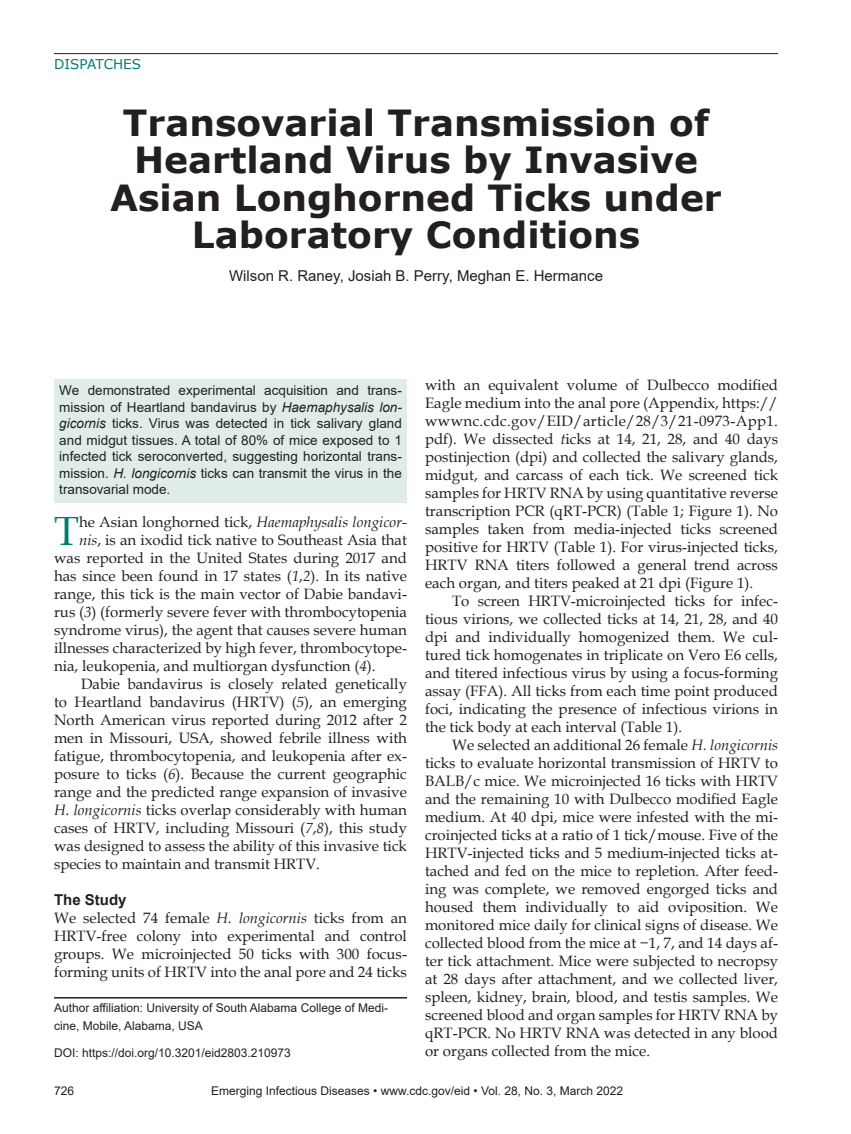
<style>
.page{position:relative;width:851px;height:1134px;background:#fff}
.page>*{position:absolute;margin:0;border:0;box-sizing:border-box;transform-origin:0 0}
.t1{font:40.8px "Book Antiqua";color:#007d70}
.t2{font:700 36px/37.5px "Verdana";color:#231f20;text-align:center}
.t3{font:15px/18px "Book Antiqua";color:#231f20;text-align:justify}
.t4{font:15px "Arial";color:#231f20}
.t5{font:700 15px "Arial";color:#231f20}
.t6{font:13.5px/16.5px "Arial";color:#231f20;text-align:justify}
.t7{font:13.5px "Verdana";color:#007d70}
.t8{font:12px/18px "Arial";color:#231f20}
.s1{font-style:italic}
</style>
<div class="page">
<hr style="left:54px;top:53px;width:724px;height:1px;background:#231f20">
<hr style="left:54px;top:997px;width:353px;height:2px;background:#231f20">
<div style="left:54px;top:379px;width:353px;height:123px;background:#e0ecea"></div>
<p class="t7" style="left:54px;top:55px;width:88px">DISPATCHES</p>
<h2 class="t2" style="left:110px;top:103px;width:613px">Transovarial Transmission of<br>Heartland Virus by Invasive<br>Asian Longhorned Ticks under<br>Laboratory Conditions</h2>
<p class="t4" style="left:229px;top:265px;width:375px">Wilson R. Raney, Josiah B. Perry, Meghan E. Hermance</p>
<p class="t6" style="left:59px;top:382px;width:344px">We demonstrated experimental acquisition and trans&shy;mission of Heartland bandavirus by <span class="s1">Haemaphysalis lon&shy;gicornis</span> ticks. Virus was detected in tick salivary gland and midgut tissues. A total of 80% of mice exposed to 1 infected tick seroconverted, suggesting horizontal trans&shy;mission. <span class="s1">H. longicornis</span> ticks can transmit the virus in the transovarial mode.</p>
<h1 class="t1" style="left:54px;top:503px;width:26px">T</h1>
<p class="t3" style="left:79px;top:512px;width:329px">he Asian longhorned tick, <span class="s1">Haemaphysalis longicor-</span></p>
<p class="t3" style="left:79px;top:530px;width:329px"><span class="s1">nis</span>, is an ixodid tick native to Southeast Asia that</p>
<p class="t3" style="left:54px;top:548px;width:354px">was reported in the United States during 2017 and</p>
<p class="t3" style="left:54px;top:566px;width:354px">has since been found in 17 states (<span class="s1">1</span>,<span class="s1">2</span>). In its native</p>
<p class="t3" style="left:54px;top:584px;width:354px">range, this tick is the main vector of Dabie bandavi-</p>
<p class="t3" style="left:54px;top:602px;width:354px">rus (<span class="s1">3</span>) (formerly severe fever with thrombocytopenia</p>
<p class="t3" style="left:54px;top:620px;width:354px">syndrome virus), the agent that causes severe human</p>
<p class="t3" style="left:54px;top:638px;width:354px">illnesses characterized by high fever, thrombocytope-</p>
<p class="t3" style="left:54px;top:656px;width:323px">nia, leukopenia, and multiorgan dysfunction (<span class="s1">4</span>).</p>
<p class="t3" style="left:81px;top:674px;width:327px">Dabie bandavirus is closely related genetically</p>
<p class="t3" style="left:54px;top:692px;width:354px">to Heartland bandavirus (HRTV) (<span class="s1">5</span>), an emerging</p>
<p class="t3" style="left:54px;top:710px;width:354px">North American virus reported during 2012 after 2</p>
<p class="t3" style="left:54px;top:728px;width:354px">men in Missouri, USA, showed febrile illness with</p>
<p class="t3" style="left:54px;top:746px;width:354px">fatigue, thrombocytopenia, and leukopenia after ex-</p>
<p class="t3" style="left:54px;top:764px;width:354px">posure to ticks (<span class="s1">6</span>). Because the current geographic</p>
<p class="t3" style="left:54px;top:782px;width:354px">range and the predicted range expansion of invasive</p>
<p class="t3" style="left:54px;top:800px;width:354px"><span class="s1">H. longicornis</span> ticks overlap considerably with human</p>
<p class="t3" style="left:54px;top:818px;width:354px">cases of HRTV, including Missouri (<span class="s1">7</span>,<span class="s1">8</span>), this study</p>
<p class="t3" style="left:54px;top:836px;width:354px">was designed to assess the ability of this invasive tick</p>
<p class="t3" style="left:54px;top:854px;width:267px">species to maintain and transmit HRTV.</p>
<p class="t5" style="left:54px;top:889px;width:74px">The Study</p>
<p class="t3" style="left:54px;top:908px;width:354px">We selected 74 female <span class="s1">H. longicornis</span> ticks from an HRTV-free colony into experimental and control groups. We microinjected 50 ticks with 300 focus&shy;forming units of HRTV into the anal pore and 24 ticks</p>
<p class="t8" style="left:54px;top:999px;width:335px">Author affi liation: University of South Alabama College of Medi&shy;cine, Mobile, Alabama, USA</p>
<p class="t8" style="left:54px;top:1044px;width:238px">DOI: https://doi.org/10.3201/eid2803.210973</p>
<p class="t3" style="left:425px;top:376px;width:354px">with an equivalent volume of Dulbecco modified Eagle medium into the anal pore (Appendix, https:// wwwnc.cdc.gov/EID/article/28/3/21-0973-App1. pdf). We dissected <span class="s1">t</span>icks at 14, 21, 28, and 40 days postinjection (dpi) and collected the salivary glands, midgut, and carcass of each tick. We screened tick samples for HRTV RNA by using quantitative reverse transcription PCR (qRT-PCR) (Table 1; Figure 1). No samples taken from media-injected ticks screened positive for HRTV (Table 1). For virus-injected ticks, HRTV RNA titers followed a general trend across each organ, and titers peaked at 21 dpi (Figure 1).</p>
<p class="t3" style="left:425px;top:592px;width:354px;text-indent:27px">To screen HRTV-microinjected ticks for infec&shy;tious virions, we collected ticks at 14, 21, 28, and 40 dpi and individually homogenized them. We cul&shy;tured tick homogenates in triplicate on Vero E6 cells, and titered infectious virus by using a focus-forming assay (FFA). All ticks from each time point produced foci, indicating the presence of infectious virions in the tick body at each interval (Table 1).</p>
<p class="t3" style="left:425px;top:736px;width:354px;text-indent:27px">We selected an additional 26 female <span class="s1">H. longicornis </span>ticks to evaluate horizontal transmission of HRTV to BALB/c mice. We microinjected 16 ticks with HRTV and the remaining 10 with Dulbecco modified Eagle medium. At 40 dpi, mice were infested with the mi&shy;croinjected ticks at a ratio of 1 tick/mouse. Five of the HRTV-injected ticks and 5 medium-injected ticks at&shy;tached and fed on the mice to repletion. After feed&shy;ing was complete, we removed engorged ticks and housed them individually to aid oviposition. We monitored mice daily for clinical signs of disease. We collected blood from the mice at −1, 7, and 14 days af&shy;ter tick attachment. Mice were subjected to necropsy at 28 days after attachment, and we collected liver, spleen, kidney, brain, blood, and testis samples. We screened blood and organ samples for HRTV RNA by qRT-PCR. No HRTV RNA was detected in any blood or organs collected from the mice.</p>
<p class="t8" style="left:54px;top:1082px;width:22px">726</p>
<p class="t8" style="left:211px;top:1082px;width:413px">Emerging Infectious Diseases • www.cdc.gov/eid • Vol. 28, No. 3, March 2022</p>
</div>
